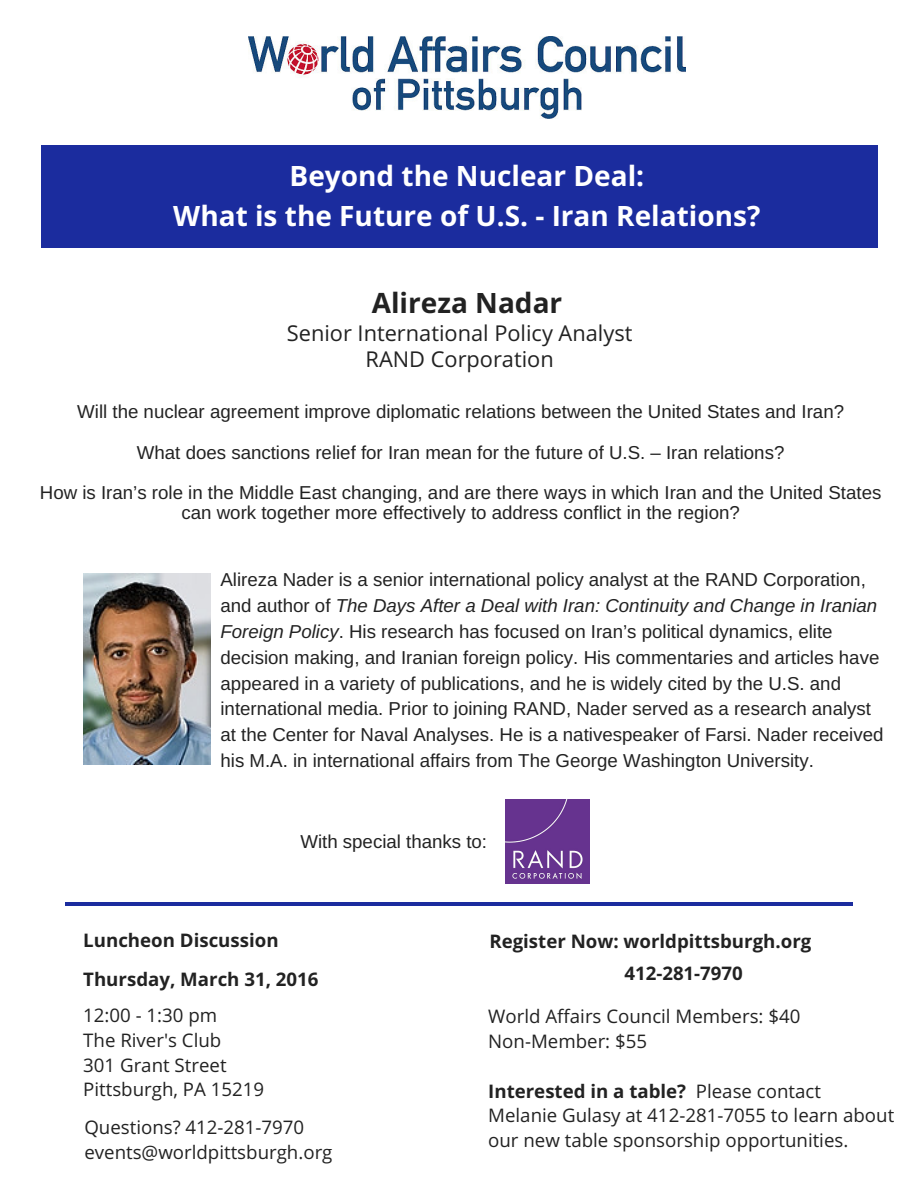
<style>
.page{position:relative;width:918px;height:1187px;background:#fff}
.page>*{position:absolute;margin:0;border:0;box-sizing:border-box;transform-origin:0 0}
.t1{font:700 28.05px/39.3px "Open Sans";color:#fff;text-align:center}
.t2{font:700 28.05px "Open Sans";color:#222}
.t3{font:21.75px/25.8px "Open Sans";color:#222;text-align:center}
.t4{font:18.75px/25.8px "Arimo";color:#222;text-align:center}
.t5{font:18.75px/24.8px "Open Sans";color:#222}
.t6{font:700 18.75px "Open Sans";color:#222}
.s1{font-style:italic}
.s2{font-weight:700}
</style>
<div class="page">
<div style="left:41px;top:145px;width:837px;height:102px;background:#1b2c9e"></div>
<img style="left:249px;top:37px;width:436px;height:82px">
<img style="left:505px;top:800px;width:85px;height:83px">
<hr style="left:65px;top:902px;width:788px;height:4px;background:#1b2c9e">
<img style="left:83px;top:573px;width:127px;height:192px">
<h1 class="t1" style="left:173px;top:156px;width:589px">Beyond the Nuclear Deal:<br>What is the Future of U.S. - Iran Relations?</h1>
<h1 class="t2" style="left:372px;top:282px;width:192px">Alireza Nadar</h1>
<p class="t3" style="left:287px;top:320px;width:347px">Senior International Policy Analyst<br>RAND Corporation</p>
<p class="t4" style="left:40px;top:391px;width:843px;line-height:40.5px">Will the nuclear agreement improve diplomatic relations between the United States and Iran?<br>What does sanctions relief for Iran mean for the future of U.S. – Iran relations?<br>How is Iran’s role in the Middle East changing, and are there ways in which Iran and the United States</p>
<p class="t4" style="left:182px;top:500px;width:560px">can work together more effectively to address conflict in the region?</p>
<p class="t4" style="left:220px;top:566px;width:665px;text-align:left">Alireza Nader is a senior international policy analyst at the RAND Corporation, and author of <span class="s1">The Days After a Deal with Iran: Continuity and Change in Iranian Foreign Policy</span>. His research has focused on Iran’s political dynamics, elite decision making, and Iranian foreign policy. His commentaries and articles have appeared in a variety of publications, and he is widely cited by the U.S. and international media. Prior to joining RAND, Nader served as a research analyst at the Center for Naval Analyses. He is a nativespeaker of Farsi. Nader received his M.A. in international affairs from The George Washington University.</p>
<p class="t4" style="left:300px;top:828px;width:188px">With special thanks to:</p>
<p class="t6" style="left:83px;top:926px;width:197px">Luncheon Discussion</p>
<p class="t6" style="left:489px;top:928px;width:324px">Register Now: worldpittsburgh.org</p>
<p class="t6" style="left:83px;top:966px;width:237px">Thursday, March 31, 2016</p>
<p class="t5" style="left:83px;top:1002px;width:182px">12:00 - 1:30 pm<br>The River's Club<br>301 Grant Street<br>Pittsburgh, PA 15219</p>
<p class="t5" style="left:84px;top:1113px;width:250px;line-height:25.8px">Questions? 412-281-7970 events@worldpittsburgh.org</p>
<p class="t6" style="left:624px;top:959px;width:120px">412-281-7970</p>
<p class="t5" style="left:488px;top:1003px;width:314px">World Affairs Council Members: $40<br>Non-Member: $55</p>
<p class="t5" style="left:488px;top:1078px;width:408px"><span class="s2">Interested in a table?</span> Please contact<br>Melanie Gulasy at 412-281-7055 to learn about our new table sponsorship opportunities.</p>
</div>
